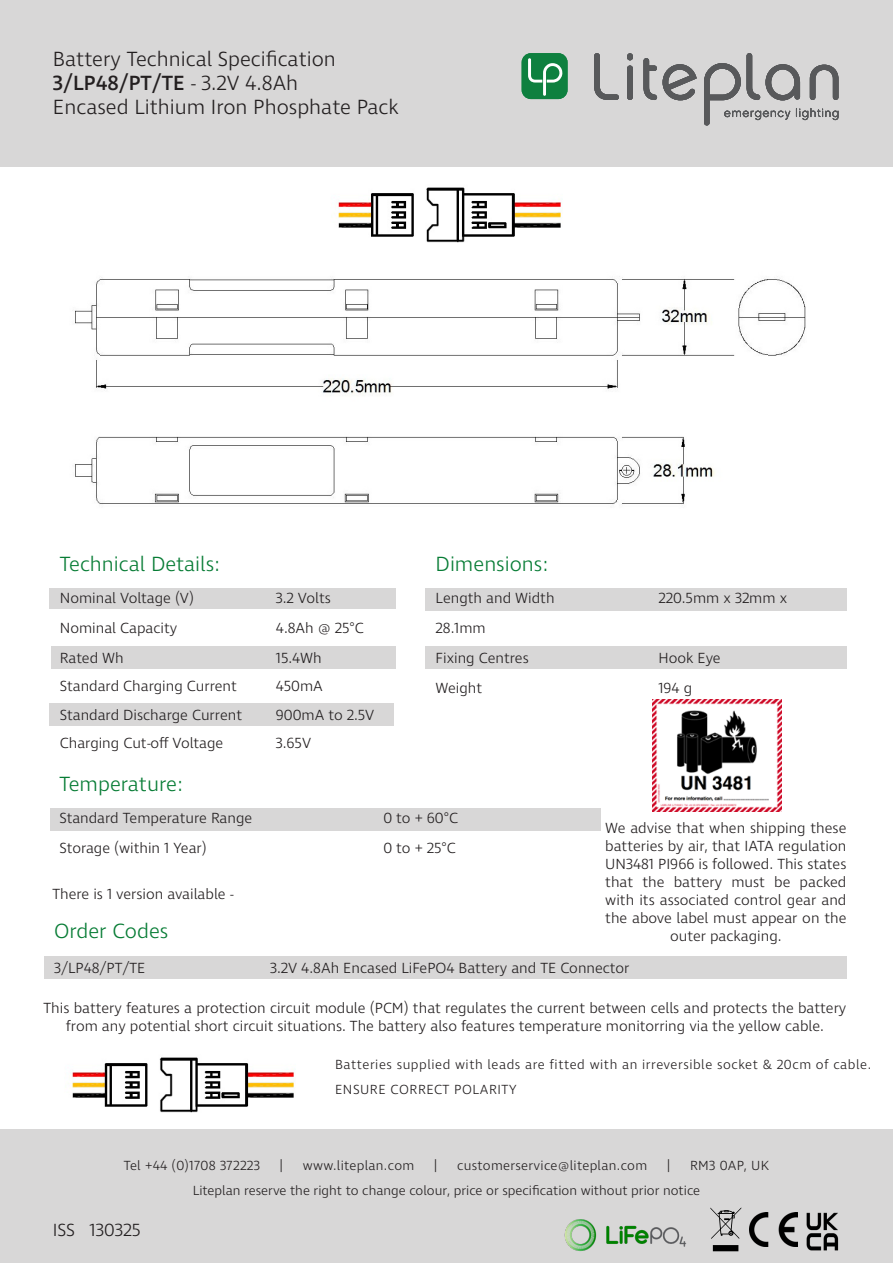
<style>
.page{position:relative;width:893px;height:1263px;background:#fff}
.page>*{position:absolute;margin:0;border:0;box-sizing:border-box;transform-origin:0 0}
.t1{font:300 21px/24px "Ingra";color:#231f20}
.t2{font:300 21px "Ingra";color:#077c35}
.t3{font:300 18px "Ingra";color:#231f20}
.t4{font:300 15px/18px "Ingra";color:#231f20;text-align:center}
.t5{font:300 13.5px "Ingra";letter-spacing:.04em;color:#231f20}
.t6{font:300 13.5px "Ingra";color:#231f20}
.t7{font:300 13.5px "Ingra";letter-spacing:.02em;color:#231f20}
.s1{font-weight:500}
</style>
<div class="page">
<div style="left:0;top:0;width:893px;height:167px;background:#d8d7d7"></div>
<div style="left:425px;top:588px;width:421px;height:22px;background:#d8d7d7"></div>
<div style="left:425px;top:647px;width:421px;height:22px;background:#d8d7d7"></div>
<svg style="left:594px;top:53px;width:25px;height:47px"></svg>
<svg style="left:627px;top:53px;width:6px;height:47px"></svg>
<svg style="left:643px;top:58px;width:14px;height:42px"></svg>
<svg style="left:663px;top:64px;width:34px;height:36px"></svg>
<svg style="left:704px;top:53px;width:134px;height:72px"></svg>
<div style="left:522px;top:53px;width:46px;height:46px;background:#0e803f;border-radius:9px"></div>
<svg style="left:528px;top:58px;width:35px;height:38px"></svg>
<div style="left:0;top:1129px;width:893px;height:134px;background:#d8d7d7"></div>
<img style="left:75px;top:276px;width:731px;height:229px">
<svg style="left:710px;top:1207px;width:31px;height:44px"></svg>
<img style="left:750px;top:1212px;width:48px;height:34px">
<div style="left:44px;top:956px;width:802px;height:23px;background:#d8d7d7"></div>
<img style="left:564px;top:1219px;width:123px;height:32px">
<img style="left:652px;top:699px;width:129px;height:112px">
<div style="left:49px;top:588px;width:346px;height:21px;background:#d8d7d7"></div>
<div style="left:50px;top:809px;width:550px;height:22px;background:#d8d7d7"></div>
<div style="left:51px;top:647px;width:344px;height:22px;background:#d8d7d7"></div>
<div style="left:49px;top:703px;width:345px;height:22px;background:#d8d7d7"></div>
<img style="left:806px;top:1212px;width:33px;height:38px">
<img style="left:336px;top:187px;width:226px;height:56px">
<img style="left:70px;top:1057px;width:225px;height:56px">
<p class="t1" style="left:53px;top:48px;width:284px">Battery Technical Specification</p>
<p class="t1" style="left:53px;top:72px;width:347px"><span class="s1">3/LP48/PT/TE</span> - 3.2V 4.8Ah<br>Encased Lithium Iron Phosphate Pack</p>
<p class="t2" style="left:60px;top:550px;width:162px">Technical Details:</p>
<p class="t4" style="left:60px;top:589px;width:136px">Nominal Voltage (V)</p>
<p class="t4" style="left:276px;top:589px;width:57px">3.2 Volts</p>
<p class="t4" style="left:60px;top:619px;width:119px">Nominal Capacity</p>
<p class="t4" style="left:276px;top:619px;width:89px">4.8Ah @ 25°C</p>
<p class="t4" style="left:60px;top:649px;width:66px">Rated Wh</p>
<p class="t4" style="left:276px;top:649px;width:47px">15.4Wh</p>
<p class="t4" style="left:60px;top:678px;width:179px">Standard Charging Current</p>
<p class="t4" style="left:276px;top:678px;width:49px">450mA</p>
<p class="t4" style="left:60px;top:706px;width:184px">Standard Discharge Current</p>
<p class="t4" style="left:276px;top:706px;width:100px">900mA to 2.5V</p>
<p class="t4" style="left:60px;top:735px;width:165px">Charging Cut-off Voltage</p>
<p class="t4" style="left:276px;top:735px;width:37px">3.65V</p>
<p class="t2" style="left:59px;top:770px;width:125px">Temperature:</p>
<p class="t4" style="left:59px;top:809px;width:194px">Standard Temperature Range</p>
<p class="t4" style="left:383px;top:809px;width:76px">0 to + 60°C</p>
<p class="t4" style="left:59px;top:839px;width:149px">Storage (within 1 Year)</p>
<p class="t4" style="left:383px;top:839px;width:74px">0 to + 25°C</p>
<p class="t2" style="left:436px;top:550px;width:114px">Dimensions:</p>
<p class="t4" style="left:436px;top:589px;width:121px">Length and Width</p>
<p class="t4" style="left:658px;top:589px;width:130px">220.5mm x 32mm x</p>
<p class="t4" style="left:436px;top:619px;width:52px">28.1mm</p>
<p class="t4" style="left:436px;top:649px;width:95px">Fixing Centres</p>
<p class="t4" style="left:658px;top:649px;width:64px">Hook Eye</p>
<p class="t4" style="left:436px;top:679px;width:48px">Weight</p>
<p class="t4" style="left:658px;top:679px;width:35px">194 g</p>
<p class="t4" style="left:605px;top:819px;width:243px">We advise that when shipping these batteries by air, that IATA regulation<br>UN3481 PI966 is followed. This states that the battery must be packed with its associated control gear and the above label must appear on the outer packaging.</p>
<p class="t4" style="left:53px;top:886px;width:183px">There is 1 version available -</p>
<p class="t2" style="left:54px;top:918px;width:116px">Order Codes</p>
<p class="t4" style="left:54px;top:959px;width:93px">3/LP48/PT/TE</p>
<p class="t4" style="left:270px;top:959px;width:361px">3.2V 4.8Ah Encased LiFePO4 Battery and TE Connector</p>
<p class="t4" style="left:44px;top:1000px;width:804px">This battery features a protection circuit module (PCM) that regulates the current between cells and protects the battery from any potential short circuit situations. The battery also features temperature monitorring via the yellow cable.</p>
<p class="t5" style="left:335px;top:1056px;width:538px">Batteries supplied with leads are fitted with an irreversible socket &amp; 20cm of cable.</p>
<p class="t5" style="left:335px;top:1081px;width:183px">ENSURE CORRECT POLARITY</p>
<p class="t7" style="left:124px;top:1157px;width:138px">Tel +44 (0)1708 372223</p>
<p class="t7" style="left:280px;top:1157px;width:4px">|</p>
<p class="t7" style="left:303px;top:1157px;width:113px">www.liteplan.com</p>
<p class="t7" style="left:434px;top:1157px;width:4px">|</p>
<p class="t7" style="left:457px;top:1157px;width:192px">customerservice@liteplan.com</p>
<p class="t7" style="left:667px;top:1157px;width:4px">|</p>
<p class="t7" style="left:690px;top:1157px;width:81px">RM3 0AP, UK</p>
<p class="t3" style="left:53px;top:1218px;width:89px">ISS 130325</p>
<p class="t6" style="left:193px;top:1182px;width:509px">Liteplan reserve the right to change colour, price or specification without prior notice</p>
</div>
